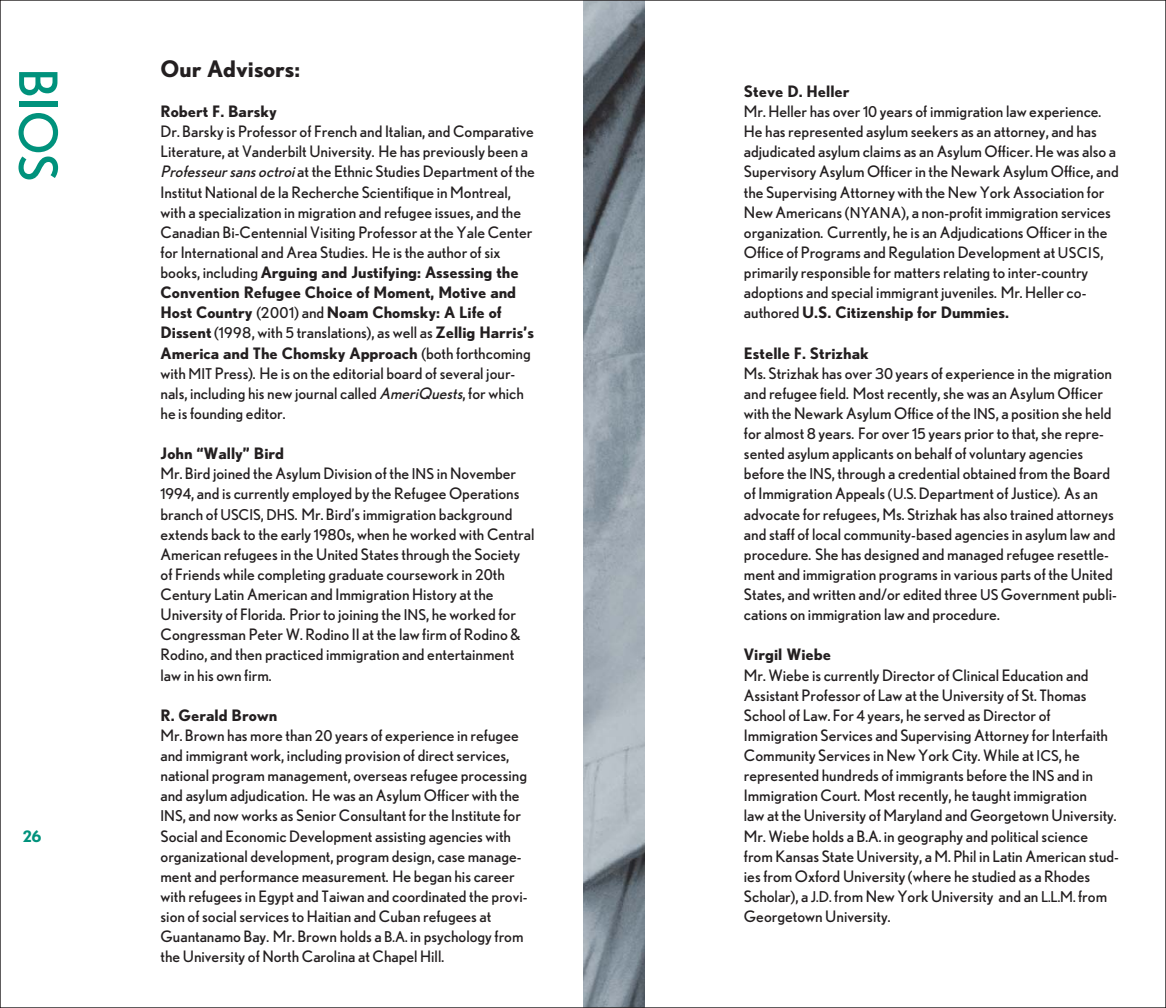
<style>
.page{position:relative;width:1166px;height:1008px;background:#fff}
.page>*{position:absolute;margin:0;border:0;box-sizing:border-box;transform-origin:0 0}
.t1{font:52.5px "Nobel";color:#00927c}
.t2{font:700 22.75px "Nobel";color:#231f20}
.t3{font:15.75px/20.1px "Nobel";color:#231f20}
.t4{font:700 15.75px "Nobel";color:#231f20}
.t5{font:700 15.75px "Nobel";color:#00927c}
.s1{font-style:italic}
.s2{font-weight:700}
.s3{font-size:14.88px}
</style>
<div class="page">
<img style="left:583px;top:2px;width:62px;height:1004px">
<h1 class="t1" style="left:57px;top:68px;width:115px;rotate:90deg">BIOS</h1>
<p class="t5" style="left:23px;top:830px;width:20px">26</p>
<h2 class="t2" style="left:160px;top:60px;width:141px">Our Advisors:</h2>
<p class="t4" style="left:160px;top:106px;width:118px">Robert F. Barsky</p>
<p class="t3" style="left:160px;top:123px;width:376px">Dr. Barsky is Professor of French and Italian, and Comparative Literature, at Vanderbilt University. He has previously been a <span class="s1">Professeur sans octroi</span>at the Ethnic Studies Department of the Institut National de la Recherche Scientifique in Montreal, with a specialization in migration and refugee issues, and the Canadian Bi-Centennial Visiting Professor at the Yale Center for International and Area Studies. He is the author of six books, including <span class="s2">Arguing and Justifying: Assessing the Convention Refugee Choice of Moment, Motive and Host Country</span> (<span class="s3">2001</span>) and <span class="s2">Noam Chomsky: A Life of Dissent</span> (<span class="s3">1998</span>, with <span class="s3">5</span> translations), as well as <span class="s2">Zellig Harris’s America and The Chomsky Approach</span> (both forthcoming with <span class="s3">MIT</span> Press). He is on the editorial board of several jour&shy;nals, including his new journal called <span class="s1">AmeriQuests</span>, for which he is founding editor.</p>
<p class="t3" style="left:160px;top:445px;width:375px"><span class="s2">John “Wally” Bird<br></span>Mr. Bird joined the Asylum Division of the <span class="s3">INS</span> in November <span class="s3">1994</span>, and is currently employed by the Refugee Operations branch of <span class="s3">USCIS, DHS</span>. Mr. Bird’s immigration background extends back to the early <span class="s3">1980</span>s, when he worked with Central American refugees in the United States through the Society of Friends while completing graduate coursework in <span class="s3">20</span>th Century Latin American and Immigration History at the University of Florida. Prior to joining the <span class="s3">INS</span>, he worked for Congressman Peter W. Rodino II at the law firm of Rodino &amp; Rodino, and then practiced immigration and entertainment law in his own firm.</p>
<p class="t3" style="left:160px;top:707px;width:368px"><span class="s2">R. Gerald Brown<br></span>Mr. Brown has more than <span class="s3">20</span> years of experience in refugee and immigrant work, including provision of direct services, national program management, overseas refugee processing and asylum adjudication. He was an Asylum Officer with the <span class="s3">INS</span>, and now works as Senior Consultant for the Institute for Social and Economic Development assisting agencies with organizational development, program design, case manage&shy;ment and performance measurement. He began his career with refugees in Egypt and Taiwan and coordinated the provi&shy;sion of social services to Haitian and Cuban refugees at Guantanamo Bay. Mr. Brown holds a <span class="s3">B.A.</span> in psychology from the University of North Carolina at Chapel Hill.</p>
<p class="t3" style="left:744px;top:83px;width:376px"><span class="s2">Steve D. Heller<br></span>Mr. Heller has over <span class="s3">10</span> years of immigration law experience.<br>He has represented asylum seekers as an attorney, and has adjudicated asylum claims as an Asylum Officer. He was also a Supervisory Asylum Officer in the Newark Asylum Office, and the Supervising Attorney with the New York Association for New Americans (<span class="s3">NYANA</span>), a non-profit immigration services organization. Currently, he is an Adjudications Officer in the Office of Programs and Regulation Development at <span class="s3">USCIS</span>, primarily responsible for matters relating to inter-country adoptions and special immigrant juveniles. Mr. Heller co&shy;authored <span class="s2">U.S. Citizenship for Dummies.</span></p>
<p class="t3" style="left:744px;top:345px;width:374px"><span class="s2">Estelle F. Strizhak<br></span>Ms. Strizhak has over <span class="s3">30</span> years of experience in the migration and refugee field. Most recently, she was an Asylum Officer with the Newark Asylum Office of the <span class="s3">INS</span>, a position she held for almost <span class="s3">8</span> years. For over <span class="s3">15</span> years prior to that, she repre&shy;sented asylum applicants on behalf of voluntary agencies before the <span class="s3">INS</span>, through a credential obtained from the Board of Immigration Appeals <span class="s3">(U.S.</span> Department of Justice). As an advocate for refugees, Ms. Strizhak has also trained attorneys and staff of local community-based agencies in asylum law and procedure. She has designed and managed refugee resettle&shy;ment and immigration programs in various parts of the United States, and written and/or edited three <span class="s3">US</span> Government publi&shy;cations on immigration law and procedure.</p>
<p class="t4" style="left:744px;top:649px;width:89px">Virgil Wiebe</p>
<p class="t3" style="left:744px;top:667px;width:376px">Mr. Wiebe is currently Director of Clinical Education and Assistant Professor of Law at the University of St. Thomas School of Law. For <span class="s3">4</span> years, he served as Director of Immigration Services and Supervising Attorney for Interfaith Community Services in New York City. While at <span class="s3">ICS</span>, he represented hundreds of immigrants before the <span class="s3">INS</span> and in Immigration Court. Most recently, he taught immigration<br>law at the University of Maryland and Georgetown University.<br>Mr. Wiebe holds a B.A. in geography and political science from Kansas State University, a M. Phil in Latin American stud&shy;ies from Oxford University (where he studied as a Rhodes Scholar), a <span class="s3">J.D.</span> from New York University and an <span class="s3">L.L.M.</span> from Georgetown University.</p>
</div>
